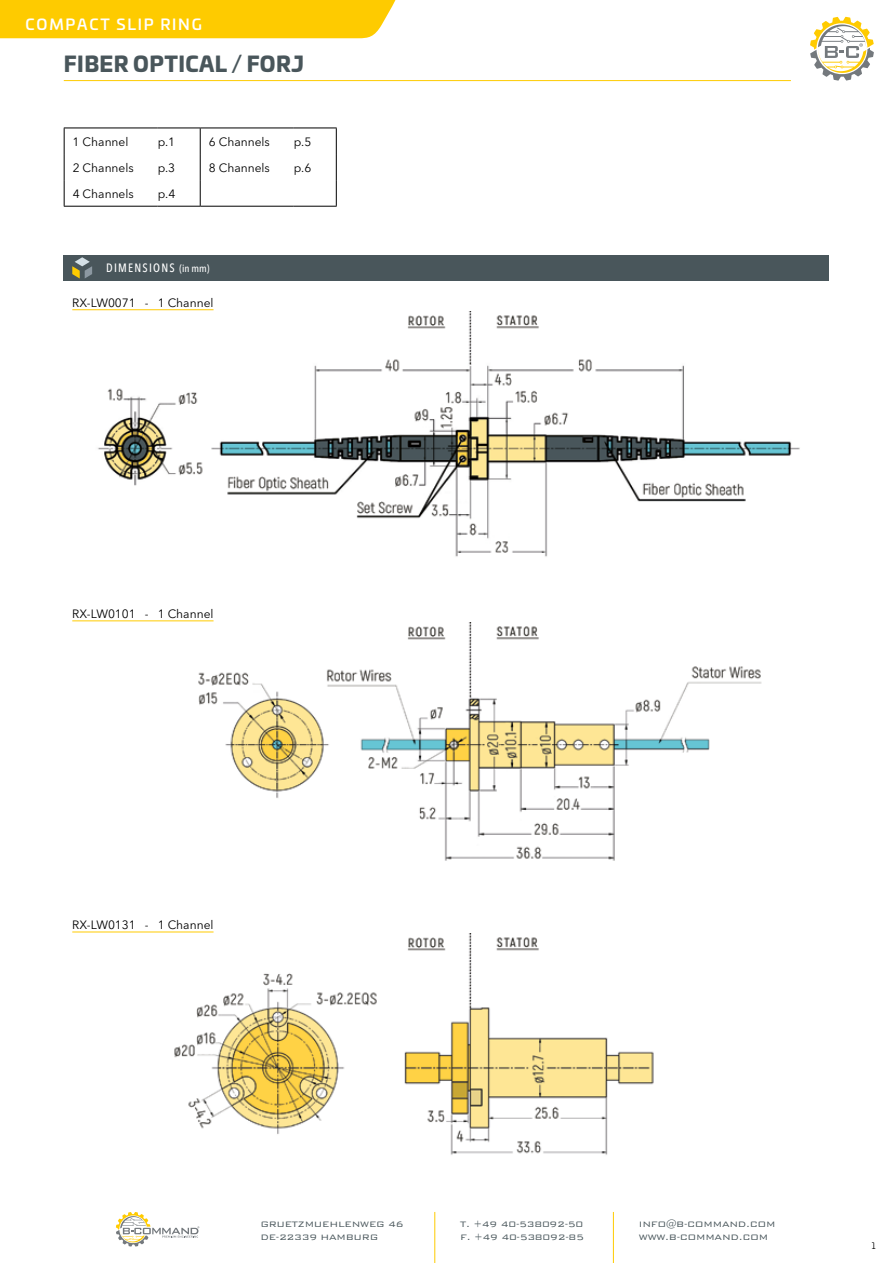
<style>
.page{position:relative;width:893px;height:1263px;background:#fff}
.page>*{position:absolute;margin:0;border:0;box-sizing:border-box;transform-origin:0 0}
.t1{font:900 21px "Univia Pro";letter-spacing:.02em;color:#49565b}
.t2{font:500 15px "Univia Pro";letter-spacing:.12em;color:#fff}
.t3{font:12px "Avenir Next LT Pro";color:#000}
.t4{font:500 condensed 12px "Avenir Next LT Pro";letter-spacing:.1em;color:#fff}
.t5{font:300 10.5px/12.6px "Bank Gothic BT";letter-spacing:-.025em;color:#49565b}
.t6{font:9px "Univia Pro";color:#000}
.s1{font-size:10.5px}
</style>
<div class="page">
<hr style="left:434px;top:1212px;width:1px;height:34px;background:#fecb00">
<hr style="left:613px;top:1212px;width:1px;height:34px;background:#fecb00">
<svg style="left:434px;top:1246px;width:1px;height:17px"></svg>
<svg style="left:613px;top:1246px;width:1px;height:17px"></svg>
<svg style="left:116px;top:1212px;width:83px;height:34px"></svg>
<hr style="left:64px;top:80px;width:727px;height:1px;background:#fecb00">
<div style="left:0;top:0;width:395px;height:38px;background:#fecb00"></div>
<svg style="left:810px;top:17px;width:64px;height:64px"></svg>
<div style="left:64px;top:255px;width:765px;height:26px;background:#49565b"></div>
<hr style="left:72px;top:309px;width:142px;height:1px;background:#ffcb00">
<img style="left:98px;top:311px;width:702px;height:246px">
<hr style="left:72px;top:620px;width:142px;height:1px;background:#ffcb00">
<img style="left:198px;top:622px;width:564px;height:239px">
<hr style="left:72px;top:932px;width:142px;height:1px;background:#ffcb00">
<img style="left:174px;top:933px;width:480px;height:222px">
<svg style="left:72px;top:257px;width:20px;height:22px"></svg>
<svg style="left:200px;top:129px;width:1px;height:77px"></svg>
<svg style="left:336px;top:129px;width:1px;height:77px"></svg>
<hr style="left:64px;top:128px;width:94px;height:1px;background:#000">
<hr style="left:158px;top:128px;width:42px;height:1px;background:#000">
<hr style="left:200px;top:128px;width:94px;height:1px;background:#000">
<hr style="left:294px;top:128px;width:43px;height:1px;background:#000">
<svg style="left:64px;top:128px;width:1px;height:78px"></svg>
<hr style="left:64px;top:206px;width:94px;height:1px;background:#000">
<hr style="left:158px;top:206px;width:42px;height:1px;background:#000">
<hr style="left:200px;top:206px;width:94px;height:1px;background:#000">
<hr style="left:294px;top:206px;width:43px;height:1px;background:#000">
<p class="t2" style="left:26px;top:13px;width:178px">COMPACT SLIP RING</p>
<h1 class="t1" style="left:64px;top:47px;width:242px">FIBER OPTICAL / FORJ</h1>
<p class="t3" style="left:73px;top:134px;width:57px">1 Channel</p>
<p class="t3" style="left:158px;top:134px;width:19px">p.1</p>
<p class="t3" style="left:209px;top:134px;width:63px">6 Channels</p>
<p class="t3" style="left:294px;top:134px;width:19px">p.5</p>
<p class="t3" style="left:73px;top:160px;width:63px">2 Channels</p>
<p class="t3" style="left:158px;top:160px;width:19px">p.3</p>
<p class="t3" style="left:209px;top:160px;width:63px">8 Channels</p>
<p class="t3" style="left:294px;top:160px;width:19px">p.6</p>
<p class="t3" style="left:73px;top:186px;width:63px">4 Channels</p>
<p class="t3" style="left:158px;top:186px;width:19px">p.4</p>
<p class="t4" style="left:106px;top:261px;width:105px">DIMENSIONS <span class="s1">(IN MM)</span></p>
<p class="t3" style="left:72px;top:295px;width:143px">RX-LW0071 - 1 Channel</p>
<p class="t3" style="left:72px;top:606px;width:143px">RX-LW0101 - 1 Channel</p>
<p class="t3" style="left:72px;top:918px;width:143px">RX-LW0131 - 1 Channel</p>
<p class="t5" style="left:260px;top:1218px;width:145px">gruetzmuehlenweg 46<br>DE-22339 hamburg</p>
<p class="t5" style="left:460px;top:1218px;width:125px">T. +49 40-538092-50<br>F. +49 40-538092-85</p>
<p class="t5" style="left:639px;top:1218px;width:138px">info@B-command.com www.b-command.com</p>
<p class="t6" style="left:872px;top:1239px;width:5px">1</p>
</div>
